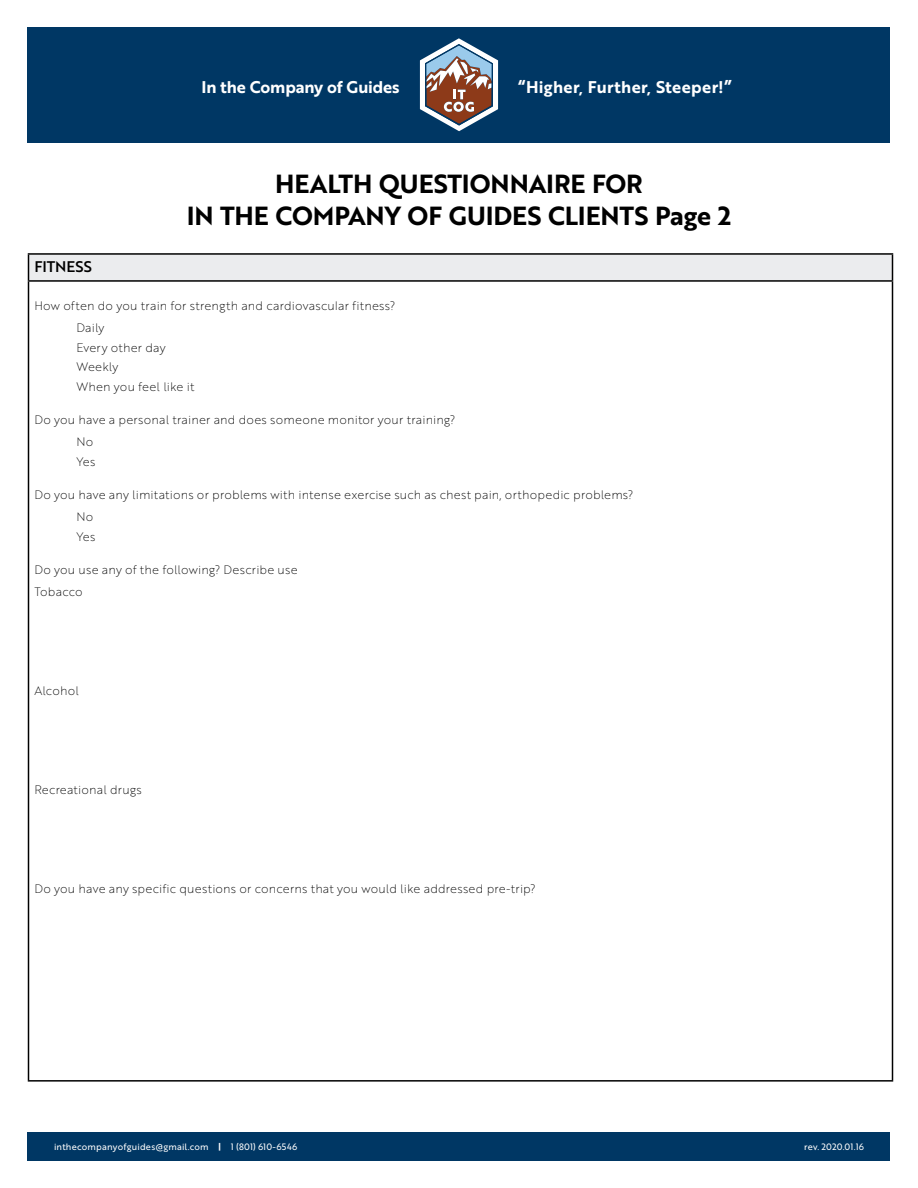
<style>
.page{position:relative;width:918px;height:1188px;background:#fff}
.page>*{position:absolute;margin:0;border:0;box-sizing:border-box;transform-origin:0 0}
.t1{font:25.5px/31.5px "Brother 1816 Bold";letter-spacing:-.005em;color:#000;text-align:center}
.t2{font:16.5px "Brother 1816 Bold";letter-spacing:.01em;color:#fff}
.t3{font:16.5px "Brother 1816 Bold";letter-spacing:-.01em;color:#fff}
.t4{font:15px "Brother 1816 Medium";color:#000}
.t5{font:12px/22.5px "Brother 1816 Thin";letter-spacing:.015em;color:#000}
.t6{font:9px "Brother 1816 Regular";letter-spacing:.02em;color:#fff}
.s1{font-family:"Brother 1816 Bold"}
</style>
<div class="page">
<div style="left:28px;top:254px;width:864px;height:27px;background:#ebecee"></div>
<hr style="left:28px;top:253px;width:865px;height:2px;background:#000">
<svg style="left:28px;top:255px;width:1px;height:25px"></svg>
<svg style="left:892px;top:255px;width:1px;height:25px"></svg>
<hr style="left:28px;top:280px;width:865px;height:2px;background:#000">
<hr style="left:28px;top:282px;width:1px;height:798px;background:#000">
<hr style="left:892px;top:282px;width:1px;height:798px;background:#000">
<hr style="left:28px;top:1080px;width:865px;height:2px;background:#000">
<div style="left:28px;top:28px;width:862px;height:115px;background:#003764"></div>
<div style="left:28px;top:1133px;width:862px;height:28px;background:#003764"></div>
<svg style="left:420px;top:38px;width:78px;height:93px"></svg>
<h2 class="t3" style="left:202px;top:75px;width:200px">In the Company of Guides</h2>
<h2 class="t2" style="left:518px;top:75px;width:215px">“Higher, Further, Steeper!”</h2>
<h1 class="t1" style="left:187px;top:168px;width:546px">HEALTH QUESTIONNAIRE FOR<br>IN THE COMPANY OF GUIDES CLIENTS Page 2</h1>
<p class="t4" style="left:34px;top:256px;width:59px">FITNESS</p>
<p class="t5" style="left:76px;top:294px;width:320px;text-indent:-42px">How often do you train for strength and cardiovascular fitness?<br>Daily</p>
<p class="t5" style="left:76px;top:337px;width:119px;line-height:19.5px">Every other day<br>Weekly<br>When you feel like it</p>
<p class="t5" style="left:76px;top:408px;width:380px;text-indent:-42px">Do you have a personal trainer and does someone monitor your training?<br>No</p>
<p class="t5" style="left:76px;top:450px;width:21px">Yes</p>
<p class="t5" style="left:76px;top:483px;width:558px;text-indent:-42px">Do you have any limitations or problems with intense exercise such as chest pain, orthopedic problems?<br>No</p>
<p class="t5" style="left:76px;top:525px;width:21px">Yes</p>
<p class="t5" style="left:34px;top:558px;width:265px">Do you use any of the following? Describe use<br>Tobacco</p>
<p class="t5" style="left:34px;top:679px;width:46px">Alcohol</p>
<p class="t5" style="left:34px;top:778px;width:109px">Recreational drugs</p>
<p class="t5" style="left:34px;top:877px;width:503px">Do you have any specific questions or concerns that you would like addressed pre-trip?</p>
<p class="t6" style="left:54px;top:1140px;width:245px">inthecompanyofguides@gmail.com <span class="s1">|</span> 1 (801) 610-6546</p>
<p class="t6" style="left:804px;top:1140px;width:61px">rev. 2020.01.16</p>
</div>
